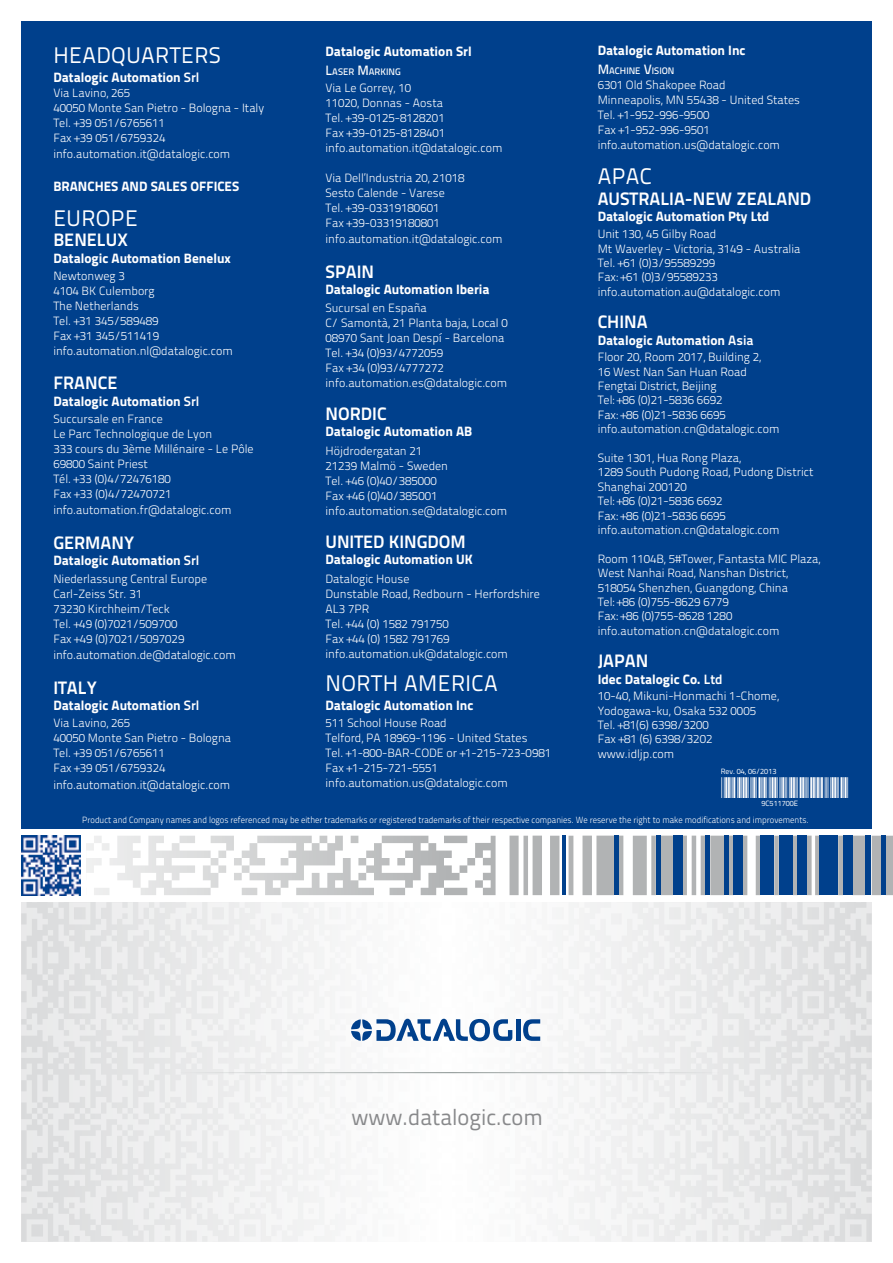
<style>
.page{position:relative;width:893px;height:1263px;background:#fff}
.page>*{position:absolute;margin:0;border:0;box-sizing:border-box;transform-origin:0 0}
.t1{font:27.75px "Free 3 of 9";color:#fff}
.t2{font:22.5px "Titillium Text 22 L";letter-spacing:.02em;color:#fff}
.t3{font:22.5px "Titillium Text 22 L";color:#88898b}
.t4{font:700 18px "Titillium Text 22 L";color:#fff}
.t5{font:800 13.5px "Titillium Text 22 L";color:#fff}
.t6{font:300 12px/15px "Titillium Text 22 L";color:#fff}
.t7{font:500 9.45px "Titillium Text 22 L";color:#fff}
.t8{font:300 9px "Titillium Text 22 L";color:#fff;scale:.95 1}
.t9{font:7.65px "Titillium Text 22 L";color:#fff}
.s1{font-size:13.5px}
.s2{font-weight:700}
</style>
<div class="page">
<div style="left:21px;top:307px;width:425px;height:935px;background:linear-gradient(to right,#e1e1e2,#fefefe)"></div>
<div style="left:446px;top:307px;width:426px;height:935px;background:linear-gradient(to right,#fefefe,#e1e2e3)"></div>
<svg style="left:21px;top:829px;width:851px;height:72px"></svg>
<svg style="left:85px;top:836px;width:411px;height:59px"></svg>
<hr style="left:563px;top:836px;width:3px;height:59px;background:#00408c">
<div style="left:614px;top:836px;width:5px;height:59px;background:#00408c"></div>
<div style="left:779px;top:836px;width:14px;height:59px;background:#00408c"></div>
<div style="left:760px;top:836px;width:14px;height:59px;background:#00408c"></div>
<div style="left:673px;top:836px;width:9px;height:59px;background:#00408c"></div>
<div style="left:798px;top:836px;width:9px;height:59px;background:#00408c"></div>
<div style="left:656px;top:836px;width:5px;height:59px;background:#00408c"></div>
<div style="left:843px;top:836px;width:9px;height:59px;background:#00408c"></div>
<div style="left:865px;top:836px;width:6px;height:59px;background:#00408c"></div>
<div style="left:724px;top:836px;width:5px;height:59px;background:#00408c"></div>
<div style="left:705px;top:836px;width:5px;height:59px;background:#00408c"></div>
<div style="left:734px;top:836px;width:9px;height:59px;background:#00408c"></div>
<div style="left:820px;top:836px;width:18px;height:59px;background:#00408c"></div>
<div style="left:21px;top:831px;width:64px;height:69px;background:#fff"></div>
<img style="left:21px;top:836px;width:60px;height:59px">
<hr style="left:176px;top:1072px;width:543px;height:1px;background:#818b89">
<svg style="left:523px;top:1019px;width:17px;height:22px"></svg>
<hr style="left:516px;top:1019px;width:4px;height:22px;background:#00408c">
<svg style="left:351px;top:1019px;width:161px;height:22px"></svg>
<div style="left:21px;top:21px;width:851px;height:808px;background:#00408c"></div>
<svg style="left:872px;top:836px;width:21px;height:59px"></svg>
<div style="left:881px;top:836px;width:5px;height:59px;background:#00408c"></div>
<p class="t5" style="left:598px;top:40px;width:149px">Datalogic Automation Inc</p>
<p class="t7" style="left:598px;top:63px;width:78px"><span class="s1">M</span>ACHINE <span class="s1">V</span>ISION</p>
<p class="t6" style="left:598px;top:76px;width:204px">6301 Old Shakopee Road<br>Minneapolis, MN 55438 - United States<br>Tel. +1-952-996-9500<br>Fax +1-952-996-9501 info.automation.us@datalogic.com</p>
<h2 class="t2" style="left:598px;top:160px;width:15px">APA</h2>
<h2 class="t2" style="left:640px;top:160px;width:14px">C</h2>
<h3 class="t4" style="left:598px;top:184px;width:22px">AUSTRALIA</h3>
<h3 class="t4" style="left:685px;top:184px;width:74px">-NEW ZEALAND</h3>
<p class="t5" style="left:598px;top:206px;width:173px">Datalogic Automation Pty Ltd</p>
<p class="t6" style="left:598px;top:225px;width:204px;line-height:14.5px">Unit 130, 45 Gilby Road<br>Mt Waverley - Victoria, 3149 - Australia<br>Tel. +61 (0)3/95589299<br>Fax: +61 (0)3/95589233 info.automation.au@datalogic.com</p>
<h3 class="t4" style="left:598px;top:308px;width:32px">CHINA</h3>
<p class="t5" style="left:598px;top:329px;width:157px">Datalogic Automation <span class="s2">ASIA</span></p>
<p class="t6" style="left:598px;top:349px;width:183px;line-height:14.4px">Floor 20, Room 2017, Building 2,<br>16 West Nan San Huan Road<br>Fengtai District, Beijing<br>Tel: +86 (0)21-5836 6692<br>Fax: +86 (0)21-5836 6695 info.automation.cn@datalogic.com</p>
<p class="t6" style="left:598px;top:450px;width:217px;line-height:14.4px">Suite 1301, Hua Rong Plaza,<br>1289 South Pudong Road, Pudong District<br>Shanghai 200120<br>Tel: +86 (0)21-5836 6692<br>Fax: +86 (0)21-5836 6695 info.automation.cn@datalogic.com</p>
<p class="t6" style="left:598px;top:551px;width:224px;line-height:14.4px">Room 1104B, 5#Tower, Fantasta MIC Plaza, West Nanhai Road, Nanshan District, 518054 Shenzhen, Guangdong, China<br>Tel: +86 (0)755-8629 6779<br>Fax: +86 (0)755-8628 1280 info.automation.cn@datalogic.com</p>
<h3 class="t4" style="left:598px;top:647px;width:18px">JAPAN</h3>
<p class="t5" style="left:598px;top:668px;width:126px">Idec Datalogic Co. <span class="s2">LTD</span></p>
<p class="t6" style="left:598px;top:688px;width:183px;line-height:14.4px">10-40, Mikuni-Honmachi 1-Chome,<br>Yodogawa-ku, Osaka 532 0005<br>Tel. +81(6) 6398/3200<br>Fax +81 (6) 6398/3202 www.idljp.com</p>
<p class="t5" style="left:325px;top:41px;width:148px">Datalogic Automation Srl</p>
<p class="t7" style="left:325px;top:64px;width:77px"><span class="s1">L</span>ASER <span class="s1">M</span>ARKING</p>
<p class="t6" style="left:325px;top:80px;width:178px">Via Le Gorrey, 10<br>11020, Donnas - Aosta<br>Tel. +39-0125-8128201<br>Fax +39-0125-8128401 info.automation.it@datalogic.com</p>
<p class="t6" style="left:325px;top:170px;width:140px">Via Dell’Industria 20, 21018<br>Sesto Calende - Varese<br>Tel. +39-03319180601<br>Fax +39-03319180801</p>
<p class="t6" style="left:325px;top:231px;width:178px">info.automation.it@datalogic.com</p>
<h3 class="t4" style="left:325px;top:258px;width:50px">SPAIN</h3>
<p class="t5" style="left:325px;top:279px;width:166px">Datalogic Automation Iberia</p>
<p class="t6" style="left:325px;top:299px;width:184px">Sucursal en España<br>C/ Samontà, 21 Planta baja, Local 0<br>08970 Sant Joan Despí - Barcelona<br>Tel. +34 (0)93/4772059<br>Fax +34 (0)93/4777272 info.automation.es@datalogic.com</p>
<h3 class="t4" style="left:325px;top:399px;width:63px">NORDIC</h3>
<p class="t5" style="left:325px;top:421px;width:140px">Datalogic Automation ab</p>
<p class="t6" style="left:325px;top:442px;width:183px">Höjdrodergatan 21<br>21239 Malmö - Sweden<br>Tel. +46 (0)40/385000<br>Fax +46 (0)40/385001 info.automation.se@datalogic.com</p>
<h3 class="t4" style="left:325px;top:527px;width:142px">UNITED KINGDOM</h3>
<p class="t5" style="left:325px;top:549px;width:149px">Datalogic Automation UK</p>
<p class="t6" style="left:325px;top:570px;width:216px">Datalogic House<br>Dunstable Road, Redbourn - Herfordshire<br>AL3 7PR<br>Tel. +44 (0) 1582 791750<br>Fax +44 (0) 1582 791769 info.automation.uk@datalogic.com</p>
<h2 class="t2" style="left:325px;top:667px;width:174px">NORTH AMERICA</h2>
<p class="t5" style="left:325px;top:695px;width:149px">Datalogic Automation Inc</p>
<p class="t6" style="left:325px;top:715px;width:227px">511 School House Road<br>Telford, PA 18969-1196 - United States<br>Tel. +1-800-BAR-CODE or +1-215-723-0981<br>Fax +1-215-721-5551 info.automation.us@datalogic.com</p>
<h2 class="t2" style="left:53px;top:38px;width:169px">HEADQUARTERS</h2>
<p class="t5" style="left:53px;top:66px;width:148px">Datalogic Automation <span class="s2">SRL</span></p>
<p class="t6" style="left:53px;top:84px;width:212px">Via Lavino, 265<br>40050 Monte San Pietro - Bologna - Italy<br>Tel. +39 051/6765611<br>Fax +39 051/6759324</p>
<p class="t6" style="left:53px;top:146px;width:178px">info.automation.it@datalogic.com</p>
<p class="t5" style="left:53px;top:176px;width:187px">Branches and Sales Offices</p>
<h2 class="t2" style="left:53px;top:201px;width:83px">EUROPE</h2>
<h3 class="t4" style="left:53px;top:226px;width:76px">BENELUX</h3>
<p class="t5" style="left:53px;top:247px;width:179px">Datalogic Automation Benelux</p>
<p class="t6" style="left:53px;top:267px;width:181px">Newtonweg 3<br>4104 BK Culemborg<br>The Netherlands<br>Tel. +31 345/589489<br>Fax +31 345/511419 info.automation.nl@datalogic.com</p>
<h3 class="t4" style="left:53px;top:369px;width:65px">FRANCE</h3>
<p class="t5" style="left:53px;top:390px;width:148px">Datalogic Automation <span class="s2">SRL</span></p>
<p class="t6" style="left:53px;top:411px;width:202px">Succursale en France<br>Le Parc Technologique de Lyon<br>333 cours du 3ème Millénaire - Le Pôle<br>69800 Saint Priest<br>Tél. +33 (0)4/72476180<br>Fax +33 (0)4/72470721</p>
<p class="t6" style="left:53px;top:502px;width:180px">info.automation.fr@datalogic.com</p>
<h3 class="t4" style="left:53px;top:529px;width:82px">GERMANY</h3>
<p class="t5" style="left:53px;top:550px;width:148px">Datalogic Automation <span class="s2">SRL</span></p>
<p class="t6" style="left:53px;top:570px;width:155px">Niederlassung Central Europe<br>Carl-Zeiss Str. 31<br>73230 Kirchheim/Teck<br>Tel. +49 (0)7021/509700<br>Fax +49 (0)7021/5097029</p>
<p class="t6" style="left:53px;top:647px;width:184px">info.automation.de@datalogic.com</p>
<h3 class="t4" style="left:53px;top:673px;width:45px">ITALY</h3>
<p class="t5" style="left:53px;top:695px;width:148px">Datalogic Automation <span class="s2">SRL</span></p>
<p class="t6" style="left:53px;top:715px;width:179px">Via Lavino, 265<br>40050 Monte San Pietro - Bologna<br>Tel. +39 051/6765611<br>Fax +39 051/6759324</p>
<p class="t6" style="left:53px;top:776px;width:178px">info.automation.it@datalogic.com</p>
<p class="t9" style="left:721px;top:766px;width:57px">REV. 04, 06/2013</p>
<h1 class="t1" style="left:721px;top:773px;width:118px">*9C511700E*</h1>
<p class="t9" style="left:761px;top:798px;width:38px">9C511700E</p>
<p class="t8" style="left:82px;top:813px;width:766px">Product and Company names and logos referenced may be either trademarks or registered trademarks of their respective companies. We reserve the right to make modifications and improvements.</p>
<h2 class="t3" style="left:352px;top:1101px;width:193px">WWW.DATALOGIC.COM</h2>
</div>
